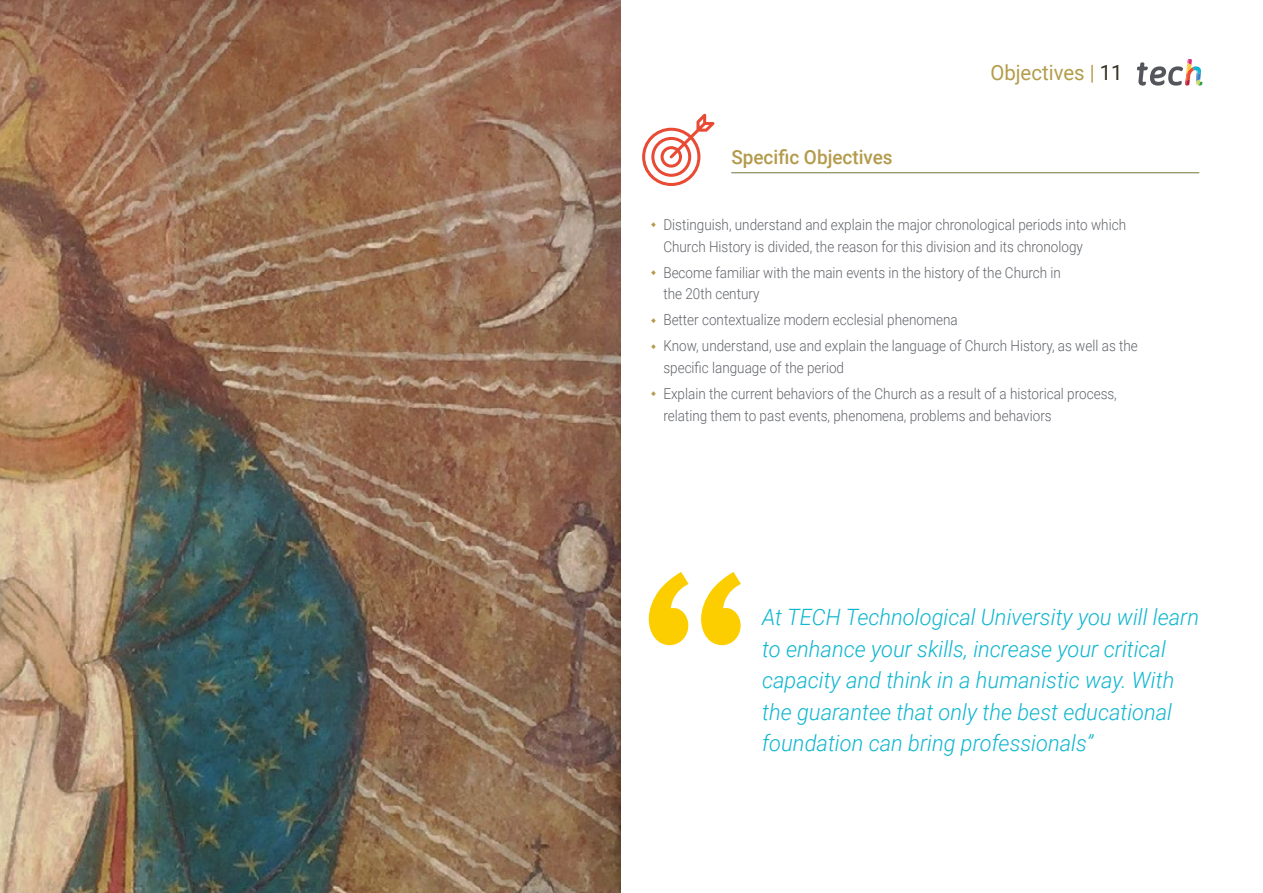
<style>
.page{position:relative;width:1263px;height:893px;background:#fff}
.page>*{position:absolute;margin:0;border:0;box-sizing:border-box;transform-origin:0 0}
.t1{font:italic 300 22.5px/31.5px "Roboto";color:#0fb6cf}
.t2{font:21px "Roboto";color:#b49c4b}
.t3{font:500 19.5px "Roboto";color:#b39b4b}
.t4{font:300 15px/21.8px "Roboto";color:#61646a;scale:.9 1}
.s1{color:#312e20}
</style>
<div class="page">
<img style="left:0;top:0;width:621px;height:893px">
<svg style="left:649px;top:572px;width:92px;height:73px"></svg>
<svg style="left:1137px;top:59px;width:65px;height:27px"></svg>
<svg style="left:642px;top:114px;width:72px;height:72px"></svg>
<hr style="left:731px;top:172px;width:468px;height:1px;background:#b39b4b">
<h3 class="t3" style="left:731px;top:144px;width:163px">Specific Objectives</h3>
<h2 class="t2" style="left:990px;top:57px;width:134px">Objectives | <span class="s1">11</span></h2>
<p class="t4" style="left:663px;top:213px;width:516px">Distinguish, understand and explain the major chronological periods into which<br>Church History is divided, the reason for this division and its chronology</p>
<p class="t4" style="left:663px;top:261px;width:443px">Become familiar with the main events in the history of the Church in the 20th century</p>
<p class="t4" style="left:663px;top:306px;width:529px;line-height:26px">Better contextualize modern ecclesial phenomena<br>Know, understand, use and explain the language of Church History, as well as the</p>
<p class="t4" style="left:663px;top:354px;width:505px;line-height:26px">specific language of the period<br>Explain the current behaviors of the Church as a result of a historical process,</p>
<p class="t4" style="left:663px;top:404px;width:433px">relating them to past events, phenomena, problems and behaviors</p>
<h1 class="t1" style="left:762px;top:601px;width:438px">At TECH Technological University you will learn to enhance your skills, increase your critical capacity and think in a humanistic way. With the guarantee that only the best educational foundation can bring professionals”</h1>
</div>
